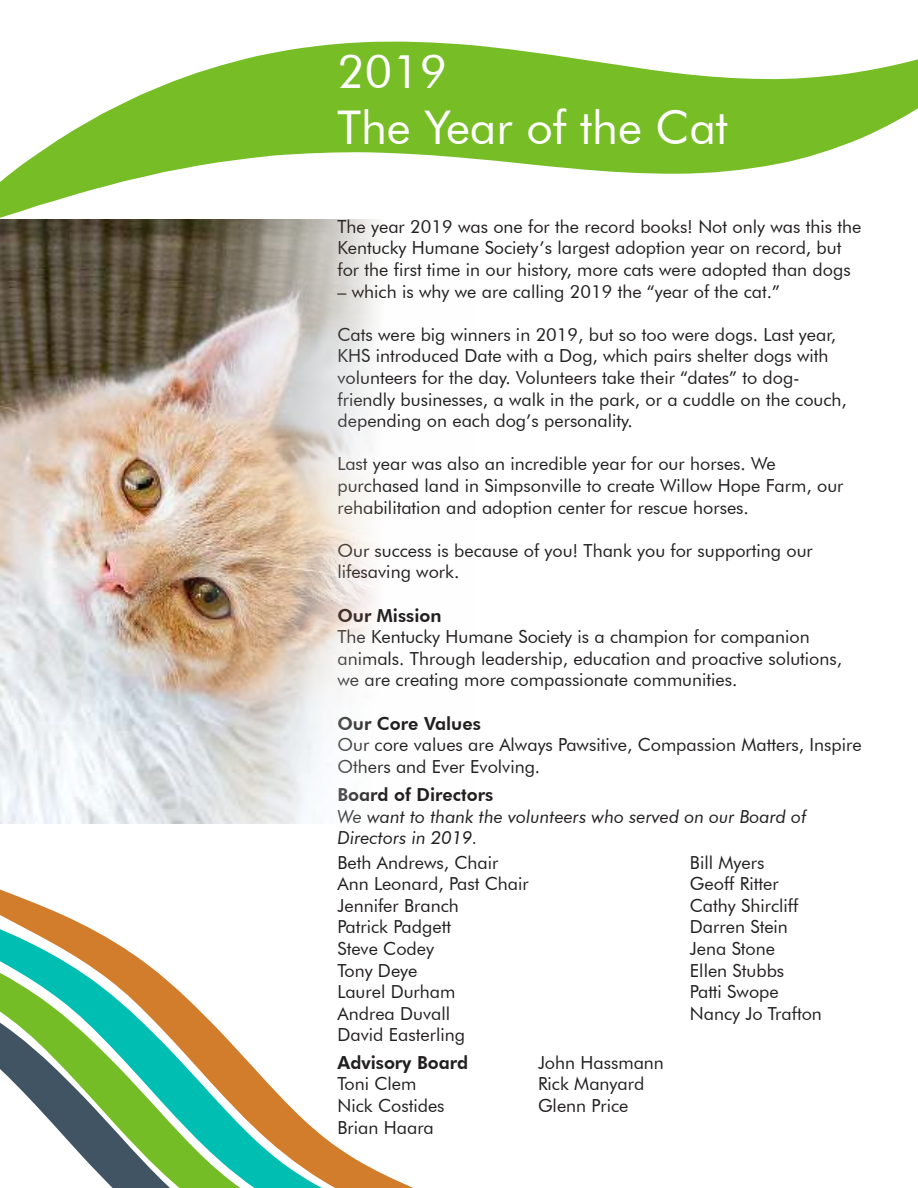
<style>
.page{position:relative;width:918px;height:1188px;background:#fff}
.page>*{position:absolute;margin:0;border:0;box-sizing:border-box;transform-origin:0 0}
.t1{font:46.5px/55.8px "Futura BT";color:#fff}
.t2{font:18px/21.6px "Futura BT";color:#221f1f}
.t3{font:italic 18px/21.6px "Futura BT";color:#221f1f}
.t4{font:800 18px "Futura BT";color:#221f1f}
</style>
<div class="page">
<svg style="left:0;top:889px;width:413px;height:299px"></svg>
<svg style="left:0;top:41px;width:918px;height:177px;fill:#76bd26"></svg>
<img style="left:0;top:219px;width:377px;height:604px">
<h1 class="t1" style="left:338px;top:47px;width:392px">2019<br>The Year of the Cat</h1>
<p class="t2" style="left:338px;top:217px;width:525px">The year 2019 was one for the record books! Not only was this the<br>Kentucky Humane Society’s largest adoption year on record, but for the first time in our history, more cats were adopted than dogs</p>
<p class="t2" style="left:338px;top:282px;width:444px">– which is why we are calling 2019 the “year of the cat.”</p>
<p class="t2" style="left:338px;top:325px;width:511px">Cats were big winners in 2019, but so too were dogs. Last year, KHS introduced Date with a Dog, which pairs shelter dogs with volunteers for the day. Volunteers take their “dates” to dog&shy;friendly businesses, a walk in the park, or a cuddle on the couch, depending on each dog’s personality.</p>
<p class="t2" style="left:338px;top:455px;width:508px">Last year was also an incredible year for our horses. We purchased land in Simpsonville to create Willow Hope Farm, our rehabilitation and adoption center for rescue horses.</p>
<p class="t2" style="left:338px;top:541px;width:477px">Our success is because of you! Thank you for supporting our lifesaving work.</p>
<p class="t4" style="left:338px;top:608px;width:106px">Our Mission</p>
<p class="t2" style="left:338px;top:627px;width:506px">The Kentucky Humane Society is a champion for companion animals. Through leadership, education and proactive solutions, we are creating more compassionate communities.</p>
<p class="t4" style="left:338px;top:716px;width:145px">Our Core Values</p>
<p class="t2" style="left:338px;top:735px;width:526px">Our core values are Always Pawsitive, Compassion Matters, Inspire<br>Others and Ever Evolving.</p>
<p class="t4" style="left:338px;top:787px;width:157px">Board of Directors</p>
<p class="t3" style="left:338px;top:807px;width:471px">We want to thank the volunteers who served on our Board of<br>Directors in 2019.</p>
<p class="t2" style="left:338px;top:853px;width:193px">Beth Andrews, Chair<br>Ann Leonard, Past Chair<br>Jennifer Branch<br>Patrick Padgett<br>Steve Codey<br>Tony Deye<br>Laurel Durham<br>Andrea Duvall<br>David Easterling</p>
<p class="t2" style="left:690px;top:853px;width:134px">Bill Myers<br>Geoff Ritter<br>Cathy Shircliff<br>Darren Stein<br>Jena Stone<br>Ellen Stubbs<br>Patti Swope<br>Nancy Jo Trafton</p>
<p class="t4" style="left:338px;top:1055px;width:132px">Advisory Board</p>
<p class="t2" style="left:338px;top:1075px;width:109px">Toni Clem<br>Nick Costides<br>Brian Haara</p>
<p class="t2" style="left:538px;top:1053px;width:128px">John Hassmann<br>Rick Manyard<br>Glenn Price</p>
</div>
